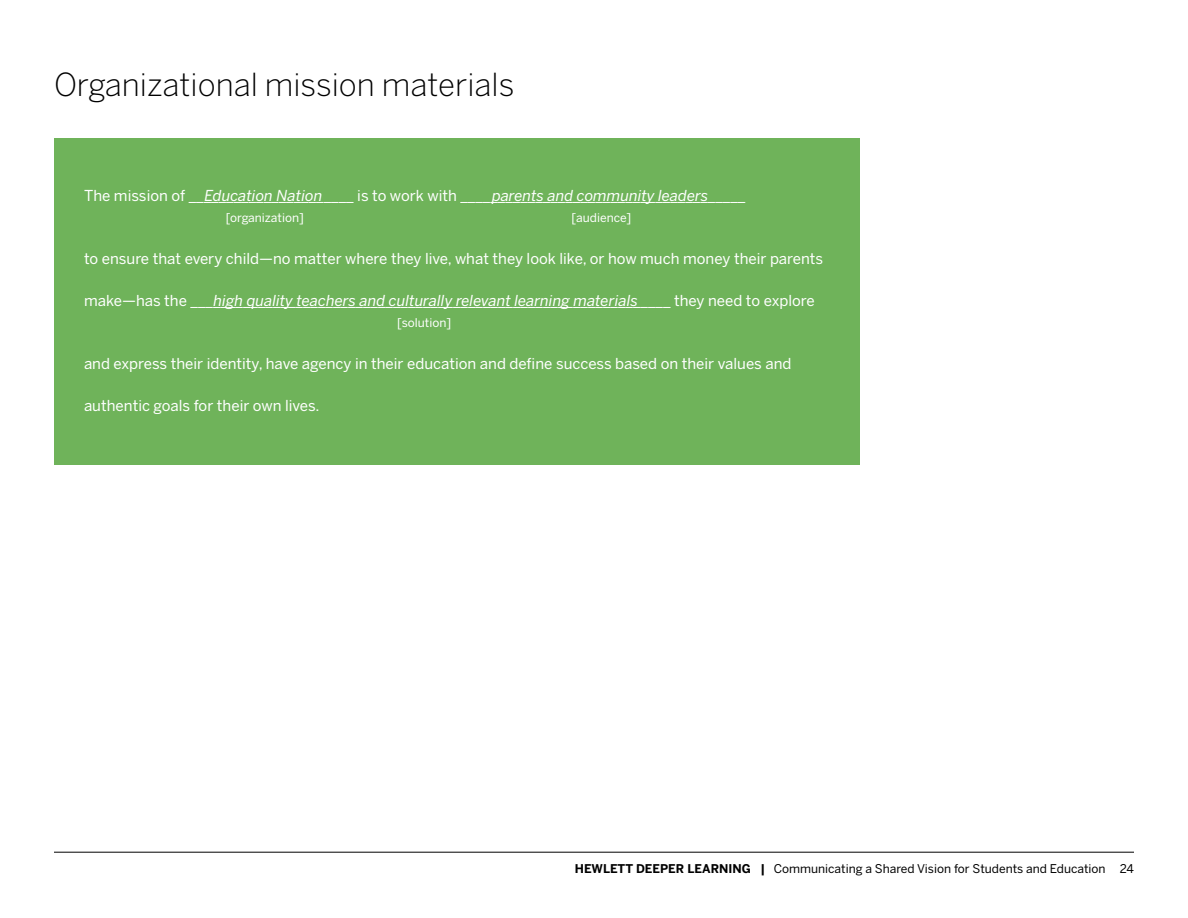
<style>
.page{position:relative;width:1188px;height:918px;background:#fff}
.page>*{position:absolute;margin:0;border:0;box-sizing:border-box;transform-origin:0 0}
.t1{font:300 31.5px "Benton Sans";color:#000}
.t2{font:15px "Benton Sans";color:#fff}
.t3{font:italic 15px "Benton Sans";color:#fff}
.t4{font:12px "Benton Sans";color:#000}
.t5{font:12px "Benton Sans";color:#fff}
.s1{font-weight:700}
</style>
<div class="page">
<hr style="left:54px;top:852px;width:1080px;height:1px;background:#000">
<div style="left:54px;top:138px;width:806px;height:327px;background:#6fb35a"></div>
<h1 class="t1" style="left:54px;top:66px;width:462px">Organizational mission materials</h1>
<p class="t2" style="left:84px;top:187px;width:663px">The mission of ______________________ is to work with ______________________________________</p>
<p class="t5" style="left:226px;top:211px;width:80px">[organization]</p>
<p class="t5" style="left:572px;top:211px;width:61px">[audience]</p>
<p class="t2" style="left:84px;top:250px;width:741px">to ensure that every child—no matter where they live, what they look like, or how much money their parents</p>
<p class="t2" style="left:84px;top:292px;width:732px">make—has the ________________________________________________________________ they need to explore</p>
<p class="t3" style="left:204px;top:187px;width:119px">Education Nation</p>
<p class="t3" style="left:492px;top:187px;width:218px">parents and community leaders</p>
<p class="t3" style="left:214px;top:292px;width:426px">high quality teachers and culturally relevant learning materials</p>
<p class="t5" style="left:397px;top:316px;width:56px">[solution]</p>
<p class="t2" style="left:84px;top:355px;width:709px">and express their identity, have agency in their education and define success based on their values and</p>
<p class="t2" style="left:84px;top:397px;width:237px">authentic goals for their own lives.</p>
<p class="t4" style="left:575px;top:862px;width:561px"><span class="s1">HEWLETT DEEPER LEARNING |</span> Communicating a Shared Vision for Students and Education 24</p>
</div>
